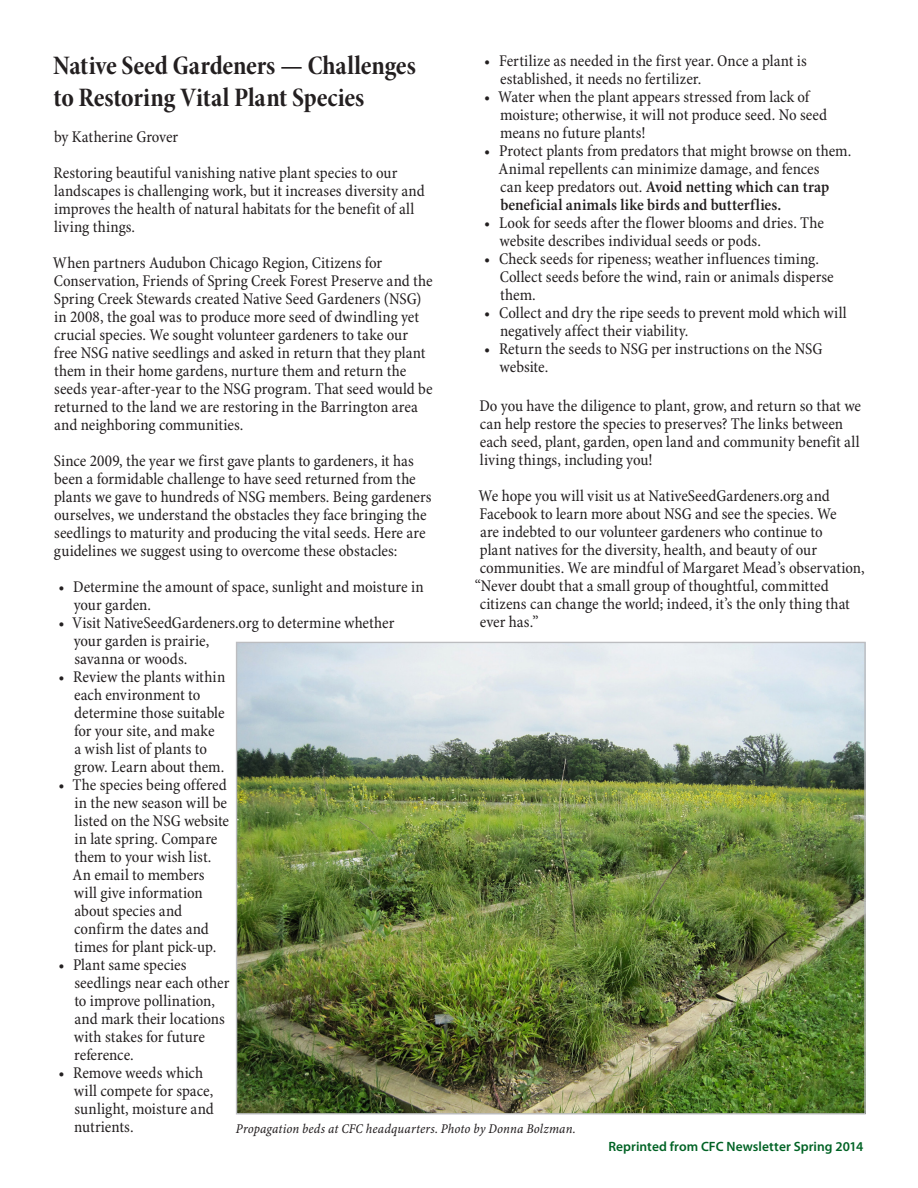
<style>
.page{position:relative;width:918px;height:1188px;background:#fff}
.page>*{position:absolute;margin:0;border:0;box-sizing:border-box;transform-origin:0 0}
.Headline_Body{font:27px/32.4px "Minion Pro Bold Cn Subh";letter-spacing:-.005em;color:#231f20}
.Body{font:condensed 16.5px/18px "Minion Pro";color:#231f20}
.t1{font:13.5px "Minion Pro Cn It Capt";letter-spacing:.01em;color:#231f20}
.Back_Page_Positions{font:600 13.5px "Myriad Pro";letter-spacing:.005em;color:#006224}
.s1{font-weight:600}
</style>
<div class="page">
<img style="left:238px;top:644px;width:626px;height:468px">
<p class="Body" style="left:500px;top:52px;width:308px;text-indent:-16px">• Fertilize as needed in the first year. Once a plant is established, it needs no fertilizer.</p>
<p class="Body" style="left:500px;top:88px;width:329px;text-indent:-16px">• Water when the plant appears stressed from lack of moisture; otherwise, it will not produce seed. No seed means no future plants!</p>
<p class="Body" style="left:498px;top:142px;width:354px;text-indent:-14px">• Protect plants from predators that might browse on them.<br>Animal repellents can minimize damage, and fences<br>can keep predators out. <span class="s1">Avoid netting which can trap beneficial animals like birds and butterflies.</span></p>
<p class="Body" style="left:500px;top:214px;width:326px;text-indent:-15px">• Look for seeds after the flower blooms and dries. The website describes individual seeds or pods.</p>
<p class="Body" style="left:500px;top:250px;width:335px;text-indent:-15px">• Check seeds for ripeness; weather influences timing.<br>Collect seeds before the wind, rain or animals disperse them.</p>
<p class="Body" style="left:500px;top:304px;width:348px;text-indent:-16px">• Collect and dry the ripe seeds to prevent mold which will negatively affect their viability.</p>
<p class="Body" style="left:500px;top:340px;width:324px;text-indent:-15px">• Return the seeds to NSG per instructions on the NSG website.</p>
<p class="Body" style="left:480px;top:398px;width:383px">Do you have the diligence to plant, grow, and return so that we can help restore the species to preserves? The links between each seed, plant, garden, open land and community benefit all living things, including you!</p>
<p class="Body" style="left:479px;top:488px;width:353px">We hope you will visit us at NativeSeedGardeners.org and</p>
<p class="Body" style="left:479px;top:506px;width:359px">Facebook to learn more about NSG and see the species. We</p>
<p class="Body" style="left:480px;top:524px;width:344px">are indebted to our volunteer gardeners who continue to</p>
<p class="Body" style="left:480px;top:542px;width:339px">plant natives for the diversity, health, and beauty of our</p>
<p class="Body" style="left:480px;top:560px;width:386px">communities. We are mindful of Margaret Mead’s observation,</p>
<p class="Body" style="left:475px;top:578px;width:356px">“Never doubt that a small group of thoughtful, committed</p>
<p class="Body" style="left:480px;top:596px;width:372px">citizens can change the world; indeed, it’s the only thing that</p>
<p class="Body" style="left:480px;top:614px;width:60px">ever has.”</p>
<p class="Headline_Body" style="left:53px;top:50px;width:364px">Native Seed Gardeners — Challenges to Restoring Vital Plant Species</p>
<p class="Body" style="left:54px;top:128px;width:126px">by Katherine Grover</p>
<p class="Body" style="left:54px;top:164px;width:373px">Restoring beautiful vanishing native plant species to our landscapes is challenging work, but it increases diversity and improves the health of natural habitats for the benefit of all living things.</p>
<p class="Body" style="left:53px;top:254px;width:381px">When partners Audubon Chicago Region, Citizens for Conservation, Friends of Spring Creek Forest Preserve and the Spring Creek Stewards created Native Seed Gardeners (NSG) in 2008, the goal was to produce more seed of dwindling yet crucial species. We sought volunteer gardeners to take our free NSG native seedlings and asked in return that they plant them in their home gardens, nurture them and return the seeds year-after-year to the NSG program. That seed would be returned to the land we are restoring in the Barrington area and neighboring communities.</p>
<p class="Body" style="left:54px;top:452px;width:379px">Since 2009, the year we first gave plants to gardeners, it has been a formidable challenge to have seed returned from the plants we gave to hundreds of NSG members. Being gardeners ourselves, we understand the obstacles they face bringing the seedlings to maturity and producing the vital seeds. Here are guidelines we suggest using to overcome these obstacles:</p>
<p class="Body" style="left:74px;top:578px;width:351px;text-indent:-15px">• Determine the amount of space, sunlight and moisture in your garden.</p>
<p class="Body" style="left:74px;top:614px;width:322px;text-indent:-15px">• Visit NativeSeedGardeners.org to determine whether your garden is prairie,<br>savanna or woods.</p>
<p class="Body" style="left:74px;top:668px;width:153px;text-indent:-16px">• Review the plants within each environment to determine those suitable for your site, and make a wish list of plants to grow. Learn about them.</p>
<p class="Body" style="left:73px;top:776px;width:158px;text-indent:-14px">• The species being offered in the new season will be listed on the NSG website in late spring. Compare them to your wish list.<br>An email to members will give information about species and confirm the dates and times for plant pick-up.</p>
<p class="Body" style="left:74px;top:956px;width:157px;text-indent:-15px">• Plant same species seedlings near each other to improve pollination, and mark their locations with stakes for future reference.</p>
<p class="Body" style="left:74px;top:1064px;width:142px;text-indent:-15px">• Remove weeds which will compete for space, sunlight, moisture and nutrients.</p>
<p class="t1" style="left:236px;top:1120px;width:341px">Propagation beds at CFC headquarters. Photo by Donna Bolzman.</p>
<p class="Back_Page_Positions" style="left:608px;top:1138px;width:256px">Reprinted from CFC Newsletter Spring 2014</p>
</div>
